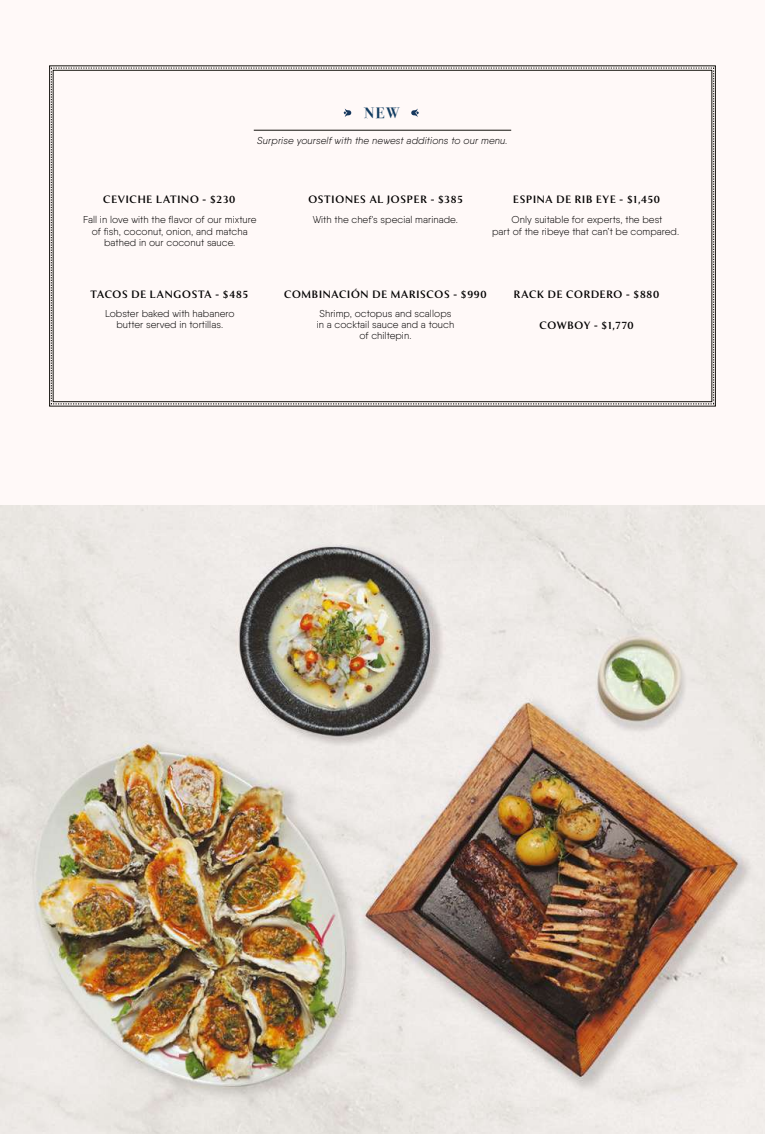
<style>
.page{position:relative;width:765px;height:1134px;background:#fff}
.page>*{position:absolute;margin:0;border:0;box-sizing:border-box;transform-origin:0 0}
.t1{font:700 15px "Bodoni Svty Two OSITCTT";color:#113c61}
.t2{font:700 10.62px "Exemplar Pro";letter-spacing:.075em;color:#010000}
.t3{font:300 10px/11.2px "Qanelas";letter-spacing:.005em;color:#010000;text-align:center}
.t4{font:italic 300 10px "Qanelas";letter-spacing:.01em;color:#010000}
</style>
<div class="page">
<div style="left:0;top:0;width:765px;height:1129px;background:#fff9f8"></div>
<img style="left:0;top:505px;width:765px;height:629px">
<svg style="left:51px;top:68px;width:663px;height:337px"></svg>
<h1 class="t1" style="left:365px;top:104px;width:36px">NEW</h1>
<p class="t4" style="left:257px;top:136px;width:252px">Surprise yourself with the newest additions to our menu.</p>
<p class="t2" style="left:103px;top:193px;width:134px">CEVICHE LATINO - $230</p>
<p class="t3" style="left:83px;top:215px;width:175px">Fall in love with the flavor of our mixture of fish, coconut, onion, and matcha bathed in our coconut sauce.</p>
<p class="t2" style="left:91px;top:288px;width:159px">TACOS DE LANGOSTA - $485</p>
<p class="t3" style="left:105px;top:308px;width:131px">Lobster baked with habanero butter served in tortillas.</p>
<p class="t2" style="left:308px;top:193px;width:156px">OSTIONES AL JOSPER - $385</p>
<p class="t3" style="left:313px;top:215px;width:147px">With the chef's special marinade.</p>
<p class="t2" style="left:513px;top:193px;width:148px">ESPINA DE RIB EYE - $1,450</p>
<p class="t3" style="left:492px;top:215px;width:189px">Only suitable for experts, the best<br>part of the ribeye that can’t be compared.</p>
<p class="t2" style="left:284px;top:288px;width:204px">COMBINACIÓN DE MARISCOS - $990</p>
<p class="t3" style="left:317px;top:308px;width:139px">Shrimp, octopus and scallops in a cocktail sauce and a touch of chiltepin.</p>
<p class="t2" style="left:514px;top:288px;width:147px">RACK DE CORDERO - $880</p>
<p class="t2" style="left:540px;top:319px;width:96px">COWBOY - $1,770</p>
</div>
